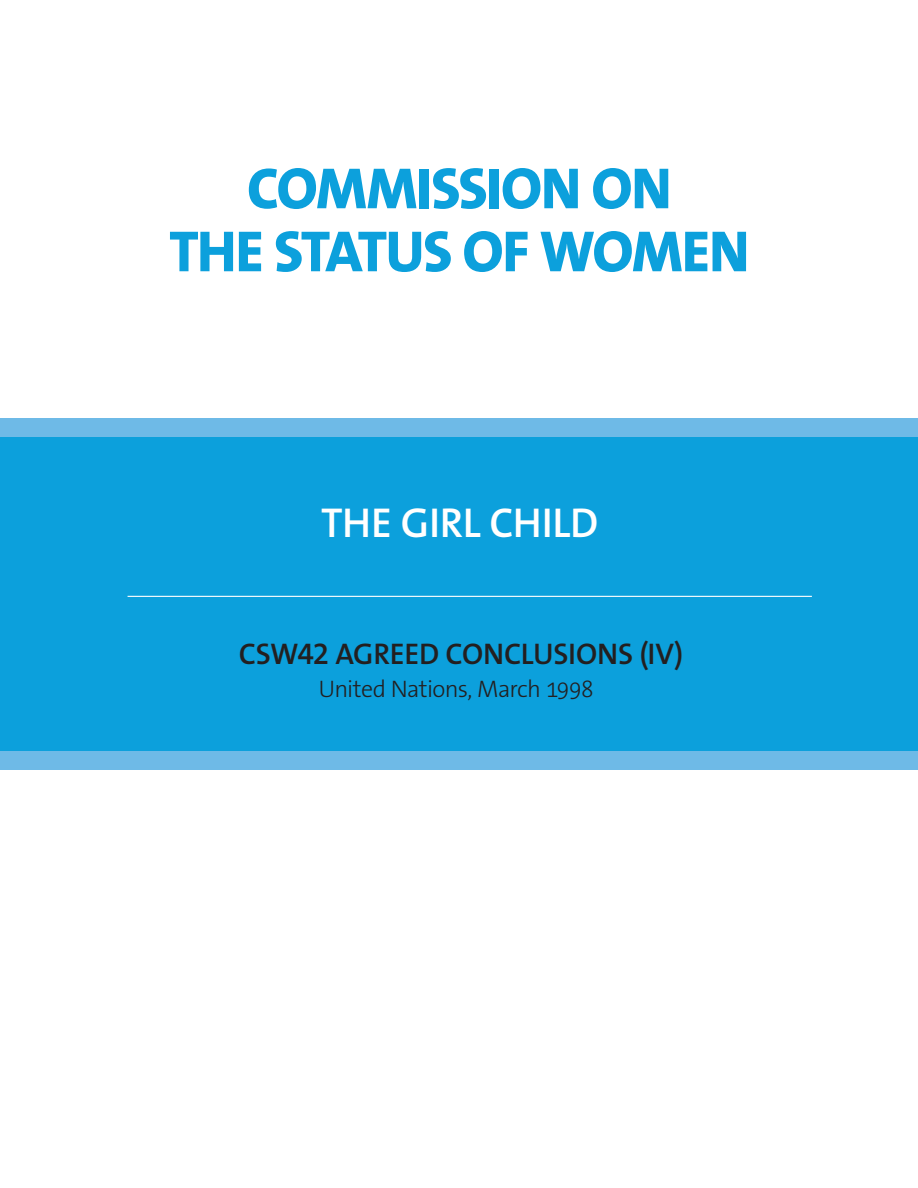
<style>
.page{position:relative;width:918px;height:1188px;background:#fff}
.page>*{position:absolute;margin:0;border:0;box-sizing:border-box;transform-origin:0 0}
.t1{font:800 58.5px/63px "The Sans B W8";letter-spacing:-.025em;color:#0ca0dc;text-align:center}
.t2{font:600 42px "The Sans B W6";letter-spacing:-.01em;color:#fff}
.t3{font:600 30px "The Sans B W6";letter-spacing:-.01em;color:#231f20}
.t4{font:300 24px "The Sans B W3";letter-spacing:-.035em;color:#231f20}
</style>
<div class="page">
<div style="left:0;top:427px;width:918px;height:333px;background:#0ca0dc"></div>
<div style="left:0;top:751px;width:918px;height:19px;background:#6ebae7"></div>
<div style="left:0;top:418px;width:918px;height:18px;background:#6ebae7"></div>
<hr style="left:128px;top:596px;width:684px;height:1px;background:#fff">
<p class="t1" style="left:169px;top:157px;width:582px">COMMISSION ON<br>THE STATUS OF WOMEN</p>
<p class="t2" style="left:321px;top:495px;width:279px">THE GIRL CHILD</p>
<p class="t3" style="left:239px;top:635px;width:133px">CSW42 AGREED</p>
<p class="t3" style="left:446px;top:635px;width:239px">CONCLUSIONS (IV)</p>
<p class="t4" style="left:318px;top:674px;width:277px">United Nations, March 1998</p>
</div>
